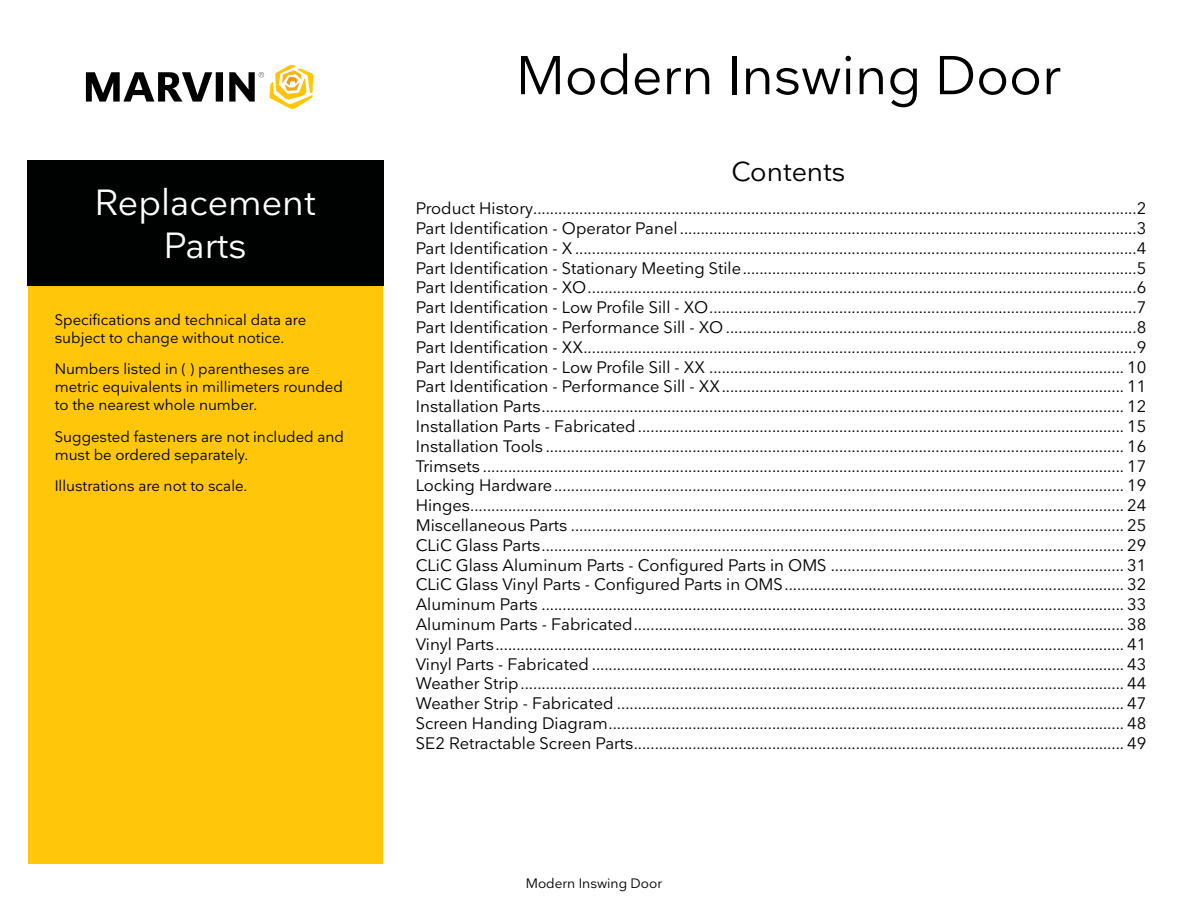
<style>
.page{position:relative;width:1188px;height:918px;background:#fff}
.page>*{position:absolute;margin:0;border:0;box-sizing:border-box;transform-origin:0 0}
.t1{font:54px "Nationale";color:#000}
.t2{font:36px/43.2px "Nationale";color:#fff;text-align:center}
.t3{font:27px "Nationale";color:#000101}
.t4{font:16.5px/19.8px "Nationale";color:#000101;text-align:justify}
.t5{font:15px/18px "Nationale";color:#000101}
.t6{font:13.5px "Nationale";color:#000101}
</style>
<div class="page">
<div style="left:27px;top:160px;width:356px;height:126px;background:#000101"></div>
<svg style="left:86px;top:65px;width:227px;height:44px"></svg>
<div style="left:28px;top:286px;width:355px;height:578px;background:#ffc60a"></div>
<h2 class="t2" style="left:95px;top:180px;width:222px">Replacement<br>Parts</h2>
<p class="t5" style="left:55px;top:310px;width:253px">Specifications and technical data are subject to change without notice.</p>
<p class="t5" style="left:55px;top:360px;width:290px">Numbers listed in ( ) parentheses are metric equivalents in millimeters rounded to the nearest whole number.</p>
<p class="t5" style="left:55px;top:427px;width:291px">Suggested fasteners are not included and must be ordered separately.</p>
<p class="t5" style="left:55px;top:477px;width:194px">Illustrations are not to scale.</p>
<h1 class="t1" style="left:516px;top:41px;width:546px">Modern Inswing Door</h1>
<h3 class="t3" style="left:731px;top:154px;width:116px">Contents</h3>
<p class="t4" style="left:416px;top:198px;width:732px">Product History................................................................................................................................................2<br>Part Identification - Operator Panel .............................................................................................................3<br>Part Identification - X......................................................................................................................................4<br>Part Identification - Stationary Meeting Stile..............................................................................................5<br>Part Identification - XO...................................................................................................................................6<br>Part Identification - Low Profile Sill - XO......................................................................................................7<br>Part Identification - Performance Sill - XO ..................................................................................................8<br>Part Identification - XX....................................................................................................................................9<br>Part Identification - Low Profile Sill - XX ................................................................................................... 10<br>Part Identification - Performance Sill - XX................................................................................................ 11<br>Installation Parts........................................................................................................................................... 12<br>Installation Parts - Fabricated.................................................................................................................... 15<br>Installation Tools .......................................................................................................................................... 16<br>Trimsets ......................................................................................................................................................... 17<br>Locking Hardware........................................................................................................................................ 19<br>Hinges............................................................................................................................................................ 24<br>Miscellaneous Parts .................................................................................................................................... 25<br>CLiC Glass Parts........................................................................................................................................... 29<br>CLiC Glass Aluminum Parts - Configured Parts in OMS ...................................................................... 31<br>CLiC Glass Vinyl Parts - Configured Parts in OMS................................................................................. 32<br>Aluminum Parts ........................................................................................................................................... 33<br>Aluminum Parts - Fabricated..................................................................................................................... 38<br>Vinyl Parts...................................................................................................................................................... 41<br>Vinyl Parts - Fabricated ............................................................................................................................... 43<br>Weather Strip................................................................................................................................................ 44<br>Weather Strip - Fabricated ......................................................................................................................... 47<br>Screen Handing Diagram........................................................................................................................... 48<br>SE2 Retractable Screen Parts..................................................................................................................... 49</p>
<p class="t6" style="left:526px;top:874px;width:138px">Modern Inswing Door</p>
</div>
